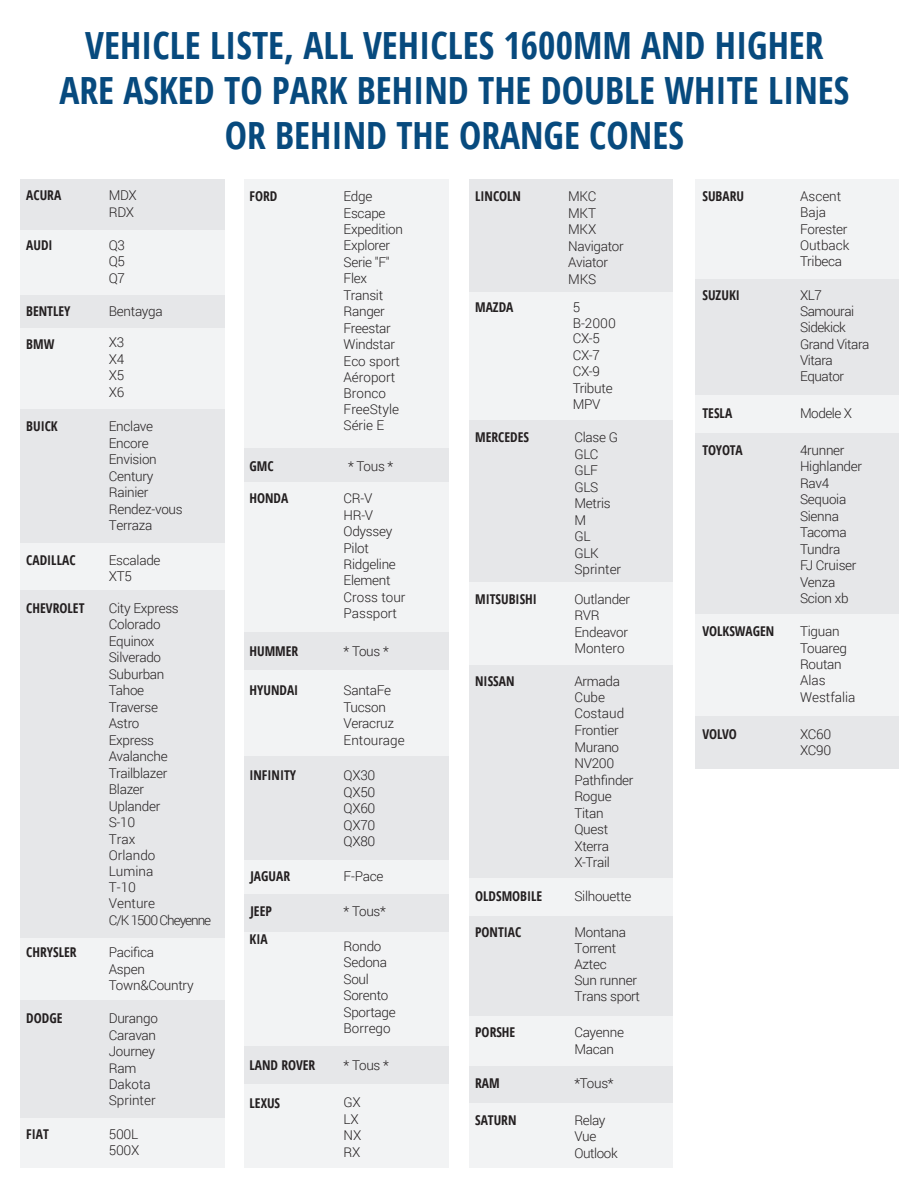
<style>
.page{position:relative;width:918px;height:1188px;background:#fff}
.page>*{position:absolute;margin:0;border:0;box-sizing:border-box;transform-origin:0 0}
.t1{font:700 condensed 37.5px/45px "Open Sans";color:#074a7e;text-align:center}
.t2{font:300 13.5px/16.5px "Roboto";letter-spacing:-.02em;color:#231f20}
.t3{font:700 condensed 13.5px/27.5px "Open Sans";color:#231f20}
.t4{font:300 13.5px/16.2px "Roboto";color:#231f20}
</style>
<div class="page">
<div style="left:20px;top:179px;width:204px;height:51px;background:#e6e7e9"></div>
<div style="left:20px;top:230px;width:204px;height:65px;background:#f2f3f4"></div>
<div style="left:20px;top:295px;width:204px;height:33px;background:#e6e7e9"></div>
<div style="left:20px;top:328px;width:204px;height:81px;background:#f2f3f4"></div>
<div style="left:20px;top:543px;width:204px;height:48px;background:#f2f3f4"></div>
<div style="left:20px;top:936px;width:204px;height:64px;background:#f2f3f4"></div>
<div style="left:20px;top:409px;width:204px;height:134px;background:#e6e7e9"></div>
<div style="left:20px;top:590px;width:204px;height:347px;background:#e6e7e9"></div>
<div style="left:20px;top:1000px;width:204px;height:118px;background:#e6e7e9"></div>
<div style="left:20px;top:1118px;width:204px;height:50px;background:#f2f3f4"></div>
<div style="left:245px;top:179px;width:204px;height:270px;background:#f2f3f4"></div>
<div style="left:245px;top:449px;width:204px;height:33px;background:#e6e7e9"></div>
<div style="left:245px;top:482px;width:204px;height:151px;background:#f2f3f4"></div>
<div style="left:245px;top:670px;width:204px;height:91px;background:#f2f3f4"></div>
<div style="left:245px;top:859px;width:204px;height:37px;background:#f2f3f4"></div>
<div style="left:245px;top:932px;width:204px;height:118px;background:#f2f3f4"></div>
<div style="left:245px;top:1084px;width:204px;height:84px;background:#f2f3f4"></div>
<div style="left:245px;top:756px;width:204px;height:104px;background:#e6e7e9"></div>
<div style="left:245px;top:894px;width:204px;height:38px;background:#e6e7e9"></div>
<div style="left:245px;top:1047px;width:204px;height:37px;background:#e6e7e9"></div>
<div style="left:245px;top:633px;width:204px;height:37px;background:#e6e7e9"></div>
<div style="left:469px;top:665px;width:204px;height:214px;background:#e6e7e9"></div>
<div style="left:469px;top:291px;width:204px;height:130px;background:#f2f3f4"></div>
<div style="left:469px;top:421px;width:204px;height:163px;background:#e6e7e9"></div>
<div style="left:469px;top:1066px;width:204px;height:37px;background:#e6e7e9"></div>
<div style="left:469px;top:582px;width:204px;height:83px;background:#f2f3f4"></div>
<div style="left:469px;top:1015px;width:204px;height:51px;background:#f2f3f4"></div>
<div style="left:469px;top:179px;width:204px;height:112px;background:#e6e7e9"></div>
<div style="left:469px;top:916px;width:204px;height:99px;background:#e6e7e9"></div>
<div style="left:469px;top:878px;width:204px;height:38px;background:#f2f3f4"></div>
<div style="left:469px;top:1103px;width:204px;height:64px;background:#f2f3f4"></div>
<div style="left:695px;top:432px;width:204px;height:182px;background:#e6e7e9"></div>
<div style="left:695px;top:716px;width:204px;height:53px;background:#e6e7e9"></div>
<div style="left:695px;top:179px;width:204px;height:101px;background:#f2f3f4"></div>
<div style="left:695px;top:614px;width:204px;height:102px;background:#f2f3f4"></div>
<div style="left:695px;top:280px;width:204px;height:115px;background:#e6e7e9"></div>
<div style="left:695px;top:395px;width:204px;height:37px;background:#f2f3f4"></div>
<h1 class="t1" style="left:59px;top:22px;width:791px">VEHICLE LISTE, ALL VEHICLES 1600MM AND HIGHER<br>ARE ASKED TO PARK BEHIND THE DOUBLE WHITE LINES<br>OR BEHIND THE ORANGE CONES</h1>
<p class="t3" style="left:26px;top:181px;width:37px">ACURA</p>
<p class="t3" style="left:26px;top:231px;width:28px">AUDI</p>
<p class="t3" style="left:26px;top:297px;width:46px">BENTLEY</p>
<p class="t3" style="left:26px;top:330px;width:30px">BMW</p>
<p class="t3" style="left:26px;top:412px;width:33px">BUICK</p>
<p class="t3" style="left:26px;top:546px;width:51px">CADILLAC</p>
<p class="t3" style="left:26px;top:594px;width:60px">CHEVROLET</p>
<p class="t3" style="left:26px;top:938px;width:52px">CHRYSLER</p>
<p class="t3" style="left:26px;top:1004px;width:38px">DODGE</p>
<p class="t2" style="left:109px;top:187px;width:30px">MDX<br>RDX</p>
<p class="t2" style="left:109px;top:236px;width:18px;text-align:justify">Q3<br>Q5<br>Q7</p>
<p class="t2" style="left:109px;top:302px;width:55px">Bentayga</p>
<p class="t2" style="left:109px;top:334px;width:17px;text-align:justify">X3<br>X4<br>X5<br>X6</p>
<p class="t2" style="left:109px;top:418px;width:49px">Enclave<br>Encore<br>Envision<br>Century<br>Rainier</p>
<p class="t2" style="left:109px;top:500px;width:75px">Rendez-vous<br>Terraza</p>
<p class="t2" style="left:109px;top:551px;width:53px">Escalade<br>XT5</p>
<p class="t2" style="left:109px;top:599px;width:104px">City Express<br>Colorado<br>Equinox<br>Silverado<br>Suburban<br>Tahoe<br>Traverse<br>Astro<br>Express<br>Avalanche<br>Trailblazer<br>Blazer<br>Uplander<br>S-10<br>Trax<br>Orlando<br>Lumina<br>T-10<br>Venture<br>C/K 1500 Cheyenne</p>
<p class="t2" style="left:109px;top:944px;width:86px">Pacifica<br>Aspen<br>Town&amp;Country</p>
<p class="t2" style="left:109px;top:1010px;width:51px">Durango<br>Caravan<br>Journey<br>Ram<br>Dakota<br>Sprinter</p>
<p class="t3" style="left:26px;top:1120px;width:24px">FIAT</p>
<p class="t2" style="left:109px;top:1126px;width:32px">500L<br>500X</p>
<p class="t3" style="left:249px;top:182px;width:29px">FORD</p>
<p class="t2" style="left:344px;top:188px;width:61px">Edge<br>Escape<br>Expedition<br>Explorer<br>Serie "F"<br>Flex<br>Transit<br>Ranger<br>Freestar<br>Windstar<br>Eco sport<br>Aéroport<br>Bronco<br>FreeStyle<br>Série E</p>
<p class="t3" style="left:250px;top:452px;width:26px">GMC</p>
<p class="t2" style="left:348px;top:457px;width:47px">* Tous *</p>
<p class="t3" style="left:249px;top:484px;width:40px">HONDA</p>
<p class="t2" style="left:344px;top:490px;width:63px">CR-V<br>HR-V<br>Odyssey<br>Pilot<br>Ridgeline<br>Element<br>Cross tour<br>Passport</p>
<p class="t3" style="left:249px;top:637px;width:50px">HUMMER</p>
<p class="t2" style="left:344px;top:642px;width:47px">* Tous *</p>
<p class="t3" style="left:249px;top:677px;width:50px">HYUNDAI</p>
<p class="t3" style="left:249px;top:761px;width:48px">INFINITY</p>
<p class="t3" style="left:251px;top:862px;width:41px">JAGUAR</p>
<p class="t3" style="left:249px;top:897px;width:24px">JEEP<br>KIA</p>
<p class="t3" style="left:249px;top:1051px;width:67px">LAND ROVER</p>
<p class="t3" style="left:249px;top:1089px;width:32px">LEXUS</p>
<p class="t2" style="left:344px;top:682px;width:63px">SantaFe<br>Tucson<br>Veracruz<br>Entourage</p>
<p class="t2" style="left:344px;top:767px;width:33px;text-align:justify">QX30<br>QX50<br>QX60<br>QX70<br>QX80</p>
<p class="t2" style="left:344px;top:867px;width:41px">F-Pace</p>
<p class="t2" style="left:344px;top:903px;width:44px">* Tous*</p>
<p class="t2" style="left:344px;top:937px;width:54px">Rondo<br>Sedona<br>Soul<br>Sorento<br>Sportage<br>Borrego</p>
<p class="t2" style="left:344px;top:1057px;width:47px">* Tous *</p>
<p class="t2" style="left:344px;top:1094px;width:19px">GX<br>LX<br>NX<br>RX</p>
<p class="t3" style="left:475px;top:182px;width:47px">LINCOLN</p>
<p class="t2" style="left:568px;top:188px;width:57px">MKC<br>MKT<br>MKX<br>Navigator<br>Aviator<br>MKS</p>
<p class="t3" style="left:475px;top:293px;width:40px">MAZDA</p>
<p class="t2" style="left:573px;top:298px;width:45px">5<br>B-2000<br>CX-5<br>CX-7<br>CX-9<br>Tribute<br>MPV</p>
<p class="t2" style="left:574px;top:429px;width:48px">Clase G<br>GLC<br>GLF<br>GLS<br>Metris<br>M<br>GL<br>GLK<br>Sprinter</p>
<p class="t2" style="left:574px;top:590px;width:57px">Outlander<br>RVR<br>Endeavor<br>Montero</p>
<p class="t2" style="left:574px;top:672px;width:61px">Armada<br>Cube<br>Costaud<br>Frontier<br>Murano<br>NV200<br>Pathfinder<br>Rogue<br>Titan<br>Quest<br>Xterra<br>X-Trail</p>
<p class="t3" style="left:475px;top:423px;width:55px">MERCEDES</p>
<p class="t3" style="left:475px;top:585px;width:63px">MITSUBISHI</p>
<p class="t3" style="left:475px;top:667px;width:41px">NISSAN</p>
<p class="t3" style="left:475px;top:882px;width:69px">OLDSMOBILE</p>
<p class="t3" style="left:475px;top:918px;width:48px">PONTIAC</p>
<p class="t3" style="left:475px;top:1018px;width:42px">PORSHE</p>
<p class="t3" style="left:475px;top:1069px;width:26px">RAM</p>
<p class="t2" style="left:574px;top:888px;width:59px">Silhouette</p>
<p class="t2" style="left:574px;top:923px;width:67px">Montana<br>Torrent<br>Aztec<br>Sun runner<br>Trans sport</p>
<p class="t2" style="left:574px;top:1024px;width:51px">Cayenne<br>Macan</p>
<p class="t2" style="left:574px;top:1074px;width:41px">*Tous*</p>
<p class="t3" style="left:475px;top:1106px;width:43px">SATURN</p>
<p class="t2" style="left:574px;top:1112px;width:45px">Relay<br>Vue<br>Outlook</p>
<p class="t3" style="left:702px;top:182px;width:43px">SUBARU</p>
<p class="t4" style="left:800px;top:188px;width:51px">Ascent<br>Baja<br>Forester<br>Outback<br>Tribeca</p>
<p class="t3" style="left:702px;top:281px;width:39px">SUZUKI</p>
<p class="t2" style="left:800px;top:287px;width:71px">XL7<br>Samourai<br>Sidekick<br>Grand Vitara<br>Vitara<br>Equator</p>
<p class="t3" style="left:702px;top:399px;width:31px">TESLA</p>
<p class="t2" style="left:800px;top:405px;width:54px">Modele X</p>
<p class="t3" style="left:702px;top:436px;width:42px">TOYOTA</p>
<p class="t3" style="left:702px;top:617px;width:73px">VOLKSWAGEN</p>
<p class="t3" style="left:702px;top:720px;width:36px">VOLVO</p>
<p class="t2" style="left:800px;top:441px;width:64px">4runner<br>Highlander<br>Rav4<br>Sequoia<br>Sienna<br>Tacoma<br>Tundra<br>FJ Cruiser<br>Venza<br>Scion xb</p>
<p class="t2" style="left:800px;top:623px;width:57px">Tiguan<br>Touareg<br>Routan<br>Alas<br>Westfalia</p>
<p class="t2" style="left:800px;top:725px;width:33px">XC60<br>XC90</p>
</div>
